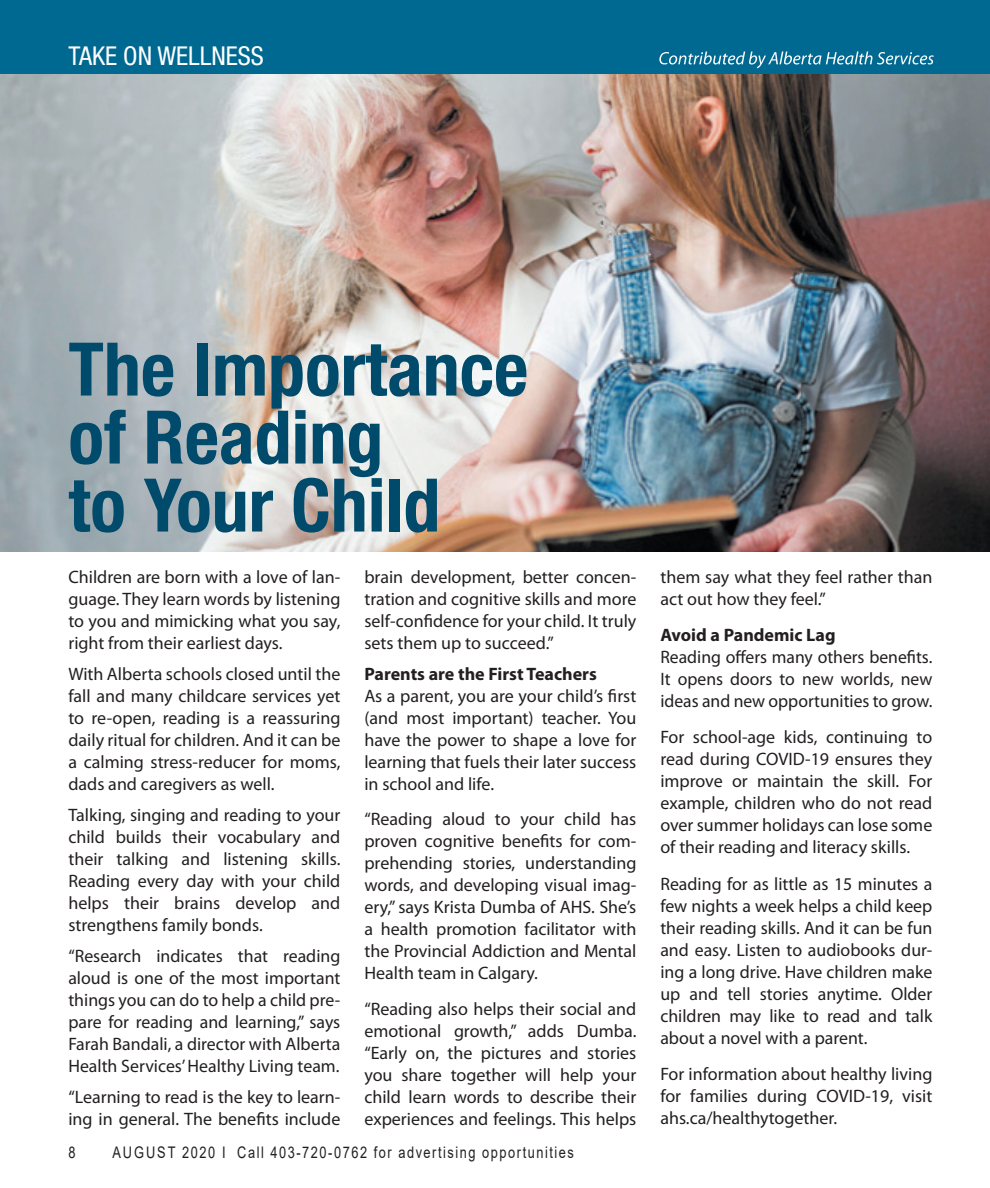
<style>
.page{position:relative;width:990px;height:1188px;background:#fff}
.page>*{position:absolute;margin:0;border:0;box-sizing:border-box;transform-origin:0 0}
.t1{font:700 condensed 74px/68px "Helvetica Neue LT Std";color:#004b6c}
.t2{font:condensed 26px "Helvetica Neue LT Std";color:#fff}
.Body_text{font:18px/22px "Myriad Pro";color:#231f20;text-align:justify}
.Subhead{font:700 18px "Myriad Pro";color:#231f20}
.t3{font:16px "Arial";letter-spacing:.12em;color:#231f20;scale:.8 1}
</style>
<div class="page">
<img style="left:0;top:74px;width:990px;height:478px">
<div style="left:0;top:0;width:990px;height:74px;background:#006991"></div>
<svg style="left:659px;top:52px;width:275px;height:16px"></svg>
<p class="t2" style="left:68px;top:41px;width:197px">TAKE ON WELLNESS</p>
<p class="t1" style="left:68px;top:334px;width:461px">The Importance of Reading<br>to Your Child</p>
<p class="Body_text" style="left:68px;top:565px;width:274px">Children are born with a love of lan&shy;guage. They learn words by listening to you and mimicking what you say, right from their earliest days.</p>
<p class="Body_text" style="left:68px;top:662px;width:274px">With Alberta schools closed until the fall and many childcare services yet to re-open, reading is a reassuring daily ritual for children. And it can be a calming stress-reducer for moms, dads and caregivers as well.</p>
<p class="Body_text" style="left:68px;top:803px;width:274px">Talking, singing and reading to your child builds their vocabulary and their talking and listening skills.<br>Reading every day with your child helps their brains develop and strengthens family bonds.</p>
<p class="Body_text" style="left:68px;top:944px;width:274px">“Research indicates that reading aloud is one of the most important things you can do to help a child pre&shy;pare for reading and learning,” says Farah Bandali, a director with Alberta Health Services’ Healthy Living team.</p>
<p class="Body_text" style="left:68px;top:1085px;width:274px">“Learning to read is the key to learn&shy;ing in general. The benefits include</p>
<p class="Body_text" style="left:364px;top:565px;width:274px">brain development, better concen&shy;tration and cognitive skills and more self-confidence for your child. It truly sets them up to succeed.”</p>
<p class="Subhead" style="left:364px;top:662px;width:234px">Parents are the First Teachers</p>
<p class="Body_text" style="left:364px;top:684px;width:274px">As a parent, you are your child’s first (and most important) teacher. You have the power to shape a love for learning that fuels their later success in school and life.</p>
<p class="Body_text" style="left:364px;top:808px;width:274px">“Reading aloud to your child has proven cognitive benefits for com&shy;prehending stories, understanding words, and developing visual imag&shy;ery,” says Krista Dumba of AHS. She’s a health promotion facilitator with the Provincial Addiction and Mental Health team in Calgary.</p>
<p class="Body_text" style="left:364px;top:998px;width:274px">“Reading also helps their social and emotional growth,” adds Dumba. “Early on, the pictures and stories you share together will help your child learn words to describe their experiences and feelings. This helps</p>
<p class="t3" style="left:68px;top:1141px;width:10px">8</p>
<p class="t3" style="left:112px;top:1141px;width:579px">AUGUST 2020 I Call 403-720-0762 for advertising opportunities</p>
<p class="Body_text" style="left:660px;top:565px;width:274px">them say what they feel rather than act out how they feel.”</p>
<p class="Subhead" style="left:660px;top:623px;width:177px">Avoid a Pandemic Lag</p>
<p class="Body_text" style="left:660px;top:646px;width:274px">Reading offers many others benefits.<br>It opens doors to new worlds, new ideas and new opportunities to grow.</p>
<p class="Body_text" style="left:660px;top:726px;width:273px">For school-age kids, continuing to read during COVID-19 ensures they improve or maintain the skill. For example, children who do not read over summer holidays can lose some of their reading and literacy skills.</p>
<p class="Body_text" style="left:660px;top:873px;width:274px">Reading for as little as 15 minutes a few nights a week helps a child keep their reading skills. And it can be fun and easy. Listen to audiobooks dur&shy;ing a long drive. Have children make up and tell stories anytime. Older children may like to read and talk about a novel with a parent.</p>
<p class="Body_text" style="left:660px;top:1063px;width:274px">For information about healthy living for families during COVID-19, visit ahs.ca/healthytogether.</p>
</div>
